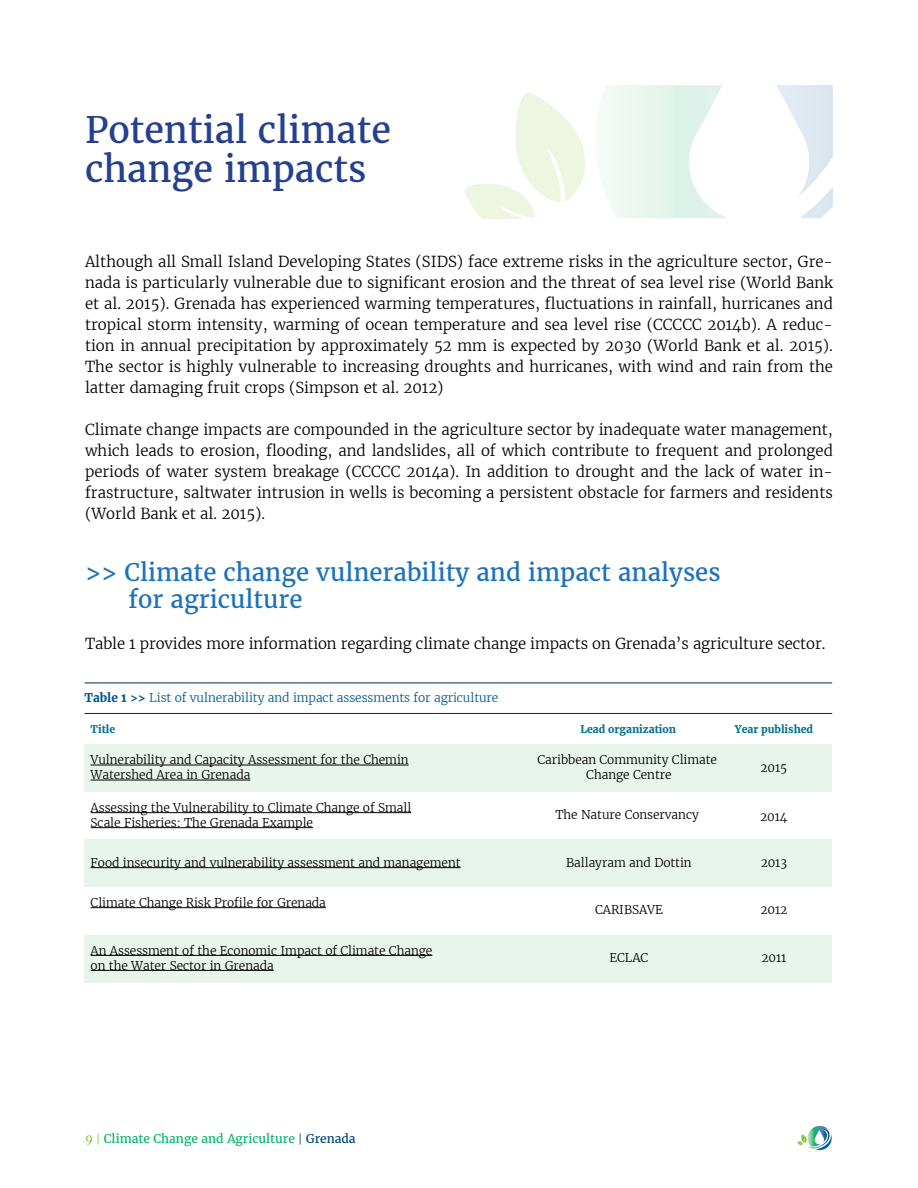
<style>
.page{position:relative;width:918px;height:1188px;background:#fff}
.page>*{position:absolute;margin:0;border:0;box-sizing:border-box;transform-origin:0 0}
.t1{font:36px/39px "Merriweather";color:#25408f}
.t2{font:24px/27px "Merriweather";color:#1e72b9}
.t3{font:300 15px/21px "Merriweather";color:#000;text-align:justify}
.t4{font:300 12px/15px "Merriweather";letter-spacing:-.005em;color:#000}
.t5{font:300 12px "Merriweather";letter-spacing:-.005em;color:#005891}
.t6{font:12px "Merriweather";color:#06b36d}
.t7{font:700 10.5px "Merriweather";letter-spacing:-.005em;color:#00728f}
.s1{font-weight:700}
.s2{color:#8dc63f}
.s3{font-family:"Gotham";color:#8dc63f}
.s4{font-family:"Gotham";color:#00447c}
.s5{color:#00447c}
</style>
<div class="page">
<svg style="left:797px;top:1126px;width:35px;height:24px"></svg>
<svg style="left:464px;top:85px;width:369px;height:133px"></svg>
<div style="left:85px;top:744px;width:747px;height:48px;background:#e9f5ec"></div>
<div style="left:85px;top:840px;width:747px;height:47px;background:#e9f5ec"></div>
<div style="left:85px;top:935px;width:747px;height:47px;background:#e9f5ec"></div>
<hr style="left:85px;top:683px;width:747px;height:1px;background:#002b55">
<hr style="left:85px;top:713px;width:747px;height:1px;background:#002b55">
<hr style="left:91px;top:765px;width:318px;height:1px;background:#000">
<hr style="left:91px;top:780px;width:159px;height:1px;background:#000">
<hr style="left:91px;top:812px;width:320px;height:1px;background:#000">
<hr style="left:91px;top:827px;width:222px;height:1px;background:#000">
<hr style="left:91px;top:867px;width:370px;height:1px;background:#000">
<hr style="left:91px;top:907px;width:235px;height:1px;background:#000">
<hr style="left:91px;top:955px;width:341px;height:1px;background:#000">
<hr style="left:91px;top:970px;width:183px;height:1px;background:#000">
<h1 class="t1" style="left:85px;top:110px;width:307px">Potential climate change impacts</h1>
<p class="t3" style="left:85px;top:251px;width:749px">Although all Small Island Developing States (SIDS) face extreme risks in the agriculture sector, Gre&shy;nada is particularly vulnerable due to significant erosion and the threat of sea level rise (World Bank et al. 2015). Grenada has experienced warming temperatures, fluctuations in rainfall, hurricanes and tropical storm intensity, warming of ocean temperature and sea level rise (CCCCC 2014b). A reduc&shy;tion in annual precipitation by approximately 52 mm is expected by 2030 (World Bank et al. 2015).<br>The sector is highly vulnerable to increasing droughts and hurricanes, with wind and rain from the latter damaging fruit crops (Simpson et al. 2012)</p>
<p class="t3" style="left:85px;top:419px;width:749px">Climate change impacts are compounded in the agriculture sector by inadequate water management, which leads to erosion, flooding, and landslides, all of which contribute to frequent and prolonged periods of water system breakage (CCCCC 2014a). In addition to drought and the lack of water in&shy;frastructure, saltwater intrusion in wells is becoming a persistent obstacle for farmers and residents (World Bank et al. 2015).</p>
<h2 class="t2" style="left:128px;top:558px;width:594px;text-indent:-43px">&gt;&gt; Climate change vulnerability and impact analyses for agriculture</h2>
<p class="t3" style="left:85px;top:633px;width:742px">Table 1 provides more information regarding climate change impacts on Grenada’s agriculture sector.</p>
<p class="t5" style="left:85px;top:689px;width:415px"><span class="s1">Table 1 &gt;&gt;</span> List of vulnerability and impact assessments for agriculture</p>
<p class="t7" style="left:91px;top:722px;width:26px">Title</p>
<p class="t7" style="left:581px;top:722px;width:97px">Lead organization</p>
<p class="t7" style="left:735px;top:722px;width:80px">Year published</p>
<p class="t4" style="left:91px;top:752px;width:320px">Vulnerability and Capacity Assessment for the Chemin<br>Watershed Area in Grenada</p>
<p class="t4" style="left:91px;top:800px;width:322px">Assessing the Vulnerability to Climate Change of Small<br>Scale Fisheries: The Grenada Example</p>
<p class="t4" style="left:91px;top:855px;width:371px">Food insecurity and vulnerability assessment and management</p>
<p class="t4" style="left:91px;top:895px;width:237px">Climate Change Risk Profile for Grenada</p>
<p class="t4" style="left:91px;top:943px;width:343px">An Assessment of the Economic Impact of Climate Change on the Water Sector in Grenada</p>
<p class="t4" style="left:538px;top:752px;width:181px;text-align:center">Caribbean Community Climate<br>Change Centre</p>
<p class="t4" style="left:761px;top:760px;width:28px">2015</p>
<p class="t4" style="left:555px;top:807px;width:145px">The Nature Conservancy</p>
<p class="t4" style="left:760px;top:809px;width:29px">2014</p>
<p class="t4" style="left:566px;top:855px;width:127px">Ballayram and Dottin</p>
<p class="t4" style="left:761px;top:855px;width:28px">2013</p>
<p class="t4" style="left:595px;top:902px;width:69px">CARIBSAVE</p>
<p class="t4" style="left:760px;top:902px;width:28px">2012</p>
<p class="t4" style="left:610px;top:950px;width:40px">ECLAC</p>
<p class="t4" style="left:761px;top:950px;width:26px">2011</p>
<p class="t6" style="left:85px;top:1131px;width:272px"><span class="s2">9</span> <span class="s3">|</span> Climate Change and Agriculture <span class="s4">|</span> <span class="s5">Grenada</span></p>
</div>
